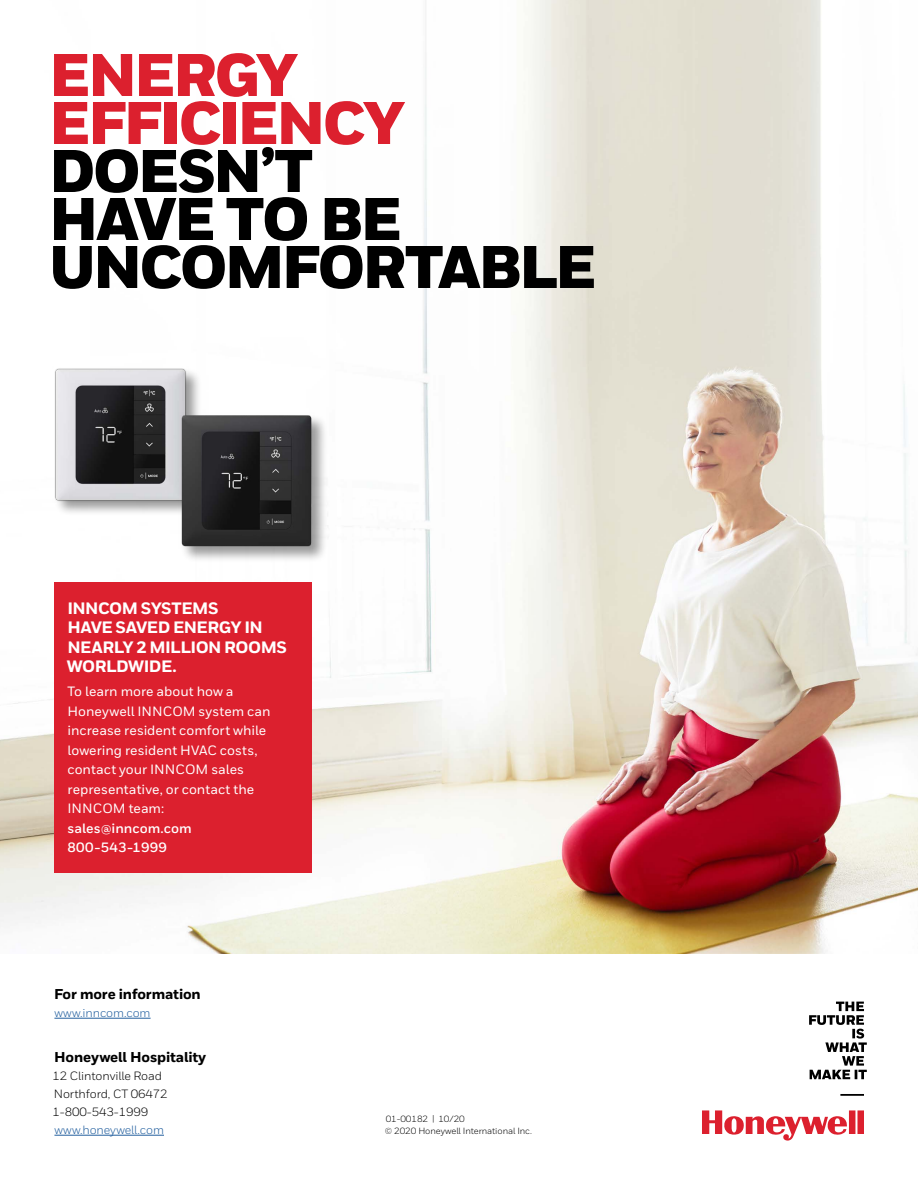
<style>
.page{position:relative;width:918px;height:1188px;background:#fff}
.page>*{position:absolute;margin:0;border:0;box-sizing:border-box;transform-origin:0 0}
.t1{font:900 60px/48px "Honeywell Sans";letter-spacing:-.045em;color:#000}
.t2{font:900 60px/48px "Honeywell Sans";letter-spacing:-.045em;color:#dc202e}
.t3{font:800 16.5px/19.5px "Honeywell Sans";letter-spacing:-.035em;color:#fff}
.t4{font:800 14.25px "Honeywell Sans";letter-spacing:-.01em;color:#000}
.t5{font:500 13.5px/19.5px "Honeywell Sans";color:#fff}
.t6{font:700 13.5px/19.5px "Honeywell Sans";letter-spacing:.005em;color:#fff}
.t7{font:12px/18px "Honeywell Sans";letter-spacing:-.01em;color:#000}
.t8{font:12px "Honeywell Sans";letter-spacing:-.01em;color:#215e9e}
.t9{font:9px/12px "Honeywell Sans";letter-spacing:-.01em;color:#000}
</style>
<div class="page">
<svg style="left:702px;top:1110px;width:162px;height:31px"></svg>
<svg style="left:809px;top:1002px;width:58px;height:94px"></svg>
<img style="left:0;top:0;width:918px;height:954px">
<hr style="left:54px;top:1018px;width:97px;height:1px;background:#215e9e">
<hr style="left:54px;top:1135px;width:110px;height:1px;background:#215e9e">
<div style="left:54px;top:582px;width:258px;height:290px;background:#dc202e"></div>
<div style="left:54px;top:367px;width:148px;height:150px;background:#000;opacity:.4"></div>
<img style="left:53px;top:366px;width:136px;height:136px">
<div style="left:181px;top:414px;width:147px;height:149px;background:#000;opacity:.4"></div>
<img style="left:179px;top:413px;width:136px;height:136px">
<h1 class="t2" style="left:49px;top:54px;width:358px">ENERGY<br>EFFICIENCY</h1>
<h1 class="t1" style="left:49px;top:150px;width:549px">DOESN’T<br>HAVE TO BE<br>UNCOMFORTABLE</h1>
<p class="t3" style="left:67px;top:599px;width:222px">INNCOM SYSTEMS<br>HAVE SAVED ENERGY IN<br>NEARLY 2 MILLION ROOMS<br>WORLDWIDE.</p>
<p class="t5" style="left:68px;top:682px;width:205px">To learn more about how a<br>Honeywell INNCOM system can increase resident comfort while lowering resident HVAC costs, contact your INNCOM sales representative, or contact the<br>INNCOM team:</p>
<p class="t6" style="left:68px;top:818px;width:126px">sales@inncom.com<br>800-543-1999</p>
<p class="t4" style="left:54px;top:985px;width:148px">For more information</p>
<p class="t8" style="left:54px;top:1006px;width:98px">www.inncom.com</p>
<p class="t4" style="left:54px;top:1048px;width:154px">Honeywell Hospitality</p>
<p class="t7" style="left:53px;top:1067px;width:117px">12 Clintonville Road<br>Northford, CT 06472<br>1-800-543-1999</p>
<p class="t8" style="left:54px;top:1123px;width:111px">www.honeywell.com</p>
<p class="t9" style="left:385px;top:1113px;width:149px">01-00182 | 10/20<br>© 2020 Honeywell International Inc.</p>
</div>
